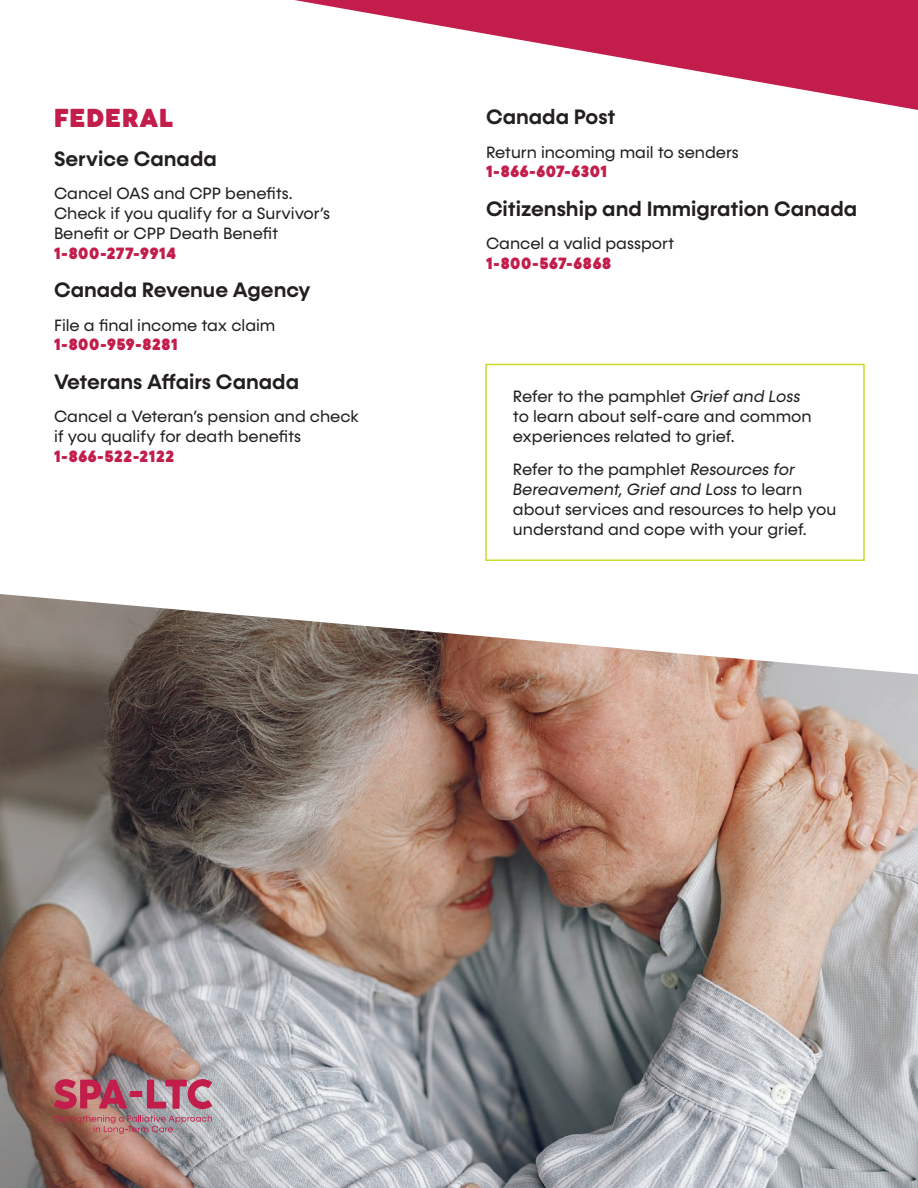
<style>
.page{position:relative;width:918px;height:1188px;background:#fff}
.page>*{position:absolute;margin:0;border:0;box-sizing:border-box;transform-origin:0 0}
.t1{font:900 25.5px "Cocogoose Classic";letter-spacing:.04em;color:#c31e4b}
.t2{font:600 21px "Konnect";color:#231f20}
.t3{font:16.5px/19.8px "Konnect";color:#231f20}
.t4{font:900 16.5px "Konnect";letter-spacing:.04em;color:#c31e4b}
.s1{font-style:italic}
</style>
<div class="page">
<img style="left:0;top:594px;width:918px;height:594px">
<svg style="left:54px;top:1079px;width:73px;height:30px;background:#b74d63"></svg>
<div style="left:130px;top:1091px;width:12px;height:6px;background:#c31e4b"></div>
<svg style="left:147px;top:1079px;width:65px;height:30px;background:#bd6b84"></svg>
<svg style="left:54px;top:1115px;width:158px;height:19px;background:#a97e80"></svg>
<svg style="left:294px;top:0;width:624px;height:110px"></svg>
<div style="left:485px;top:364px;width:380px;height:197px;border:2px solid #cadb2a"></div>
<h1 class="t1" style="left:54px;top:98px;width:121px">FEDERAL</h1>
<p class="t2" style="left:54px;top:146px;width:164px">Service Canada</p>
<p class="t3" style="left:54px;top:184px;width:278px">Cancel OAS and CPP benefits.<br>Check if you qualify for a Survivor’s<br>Benefit or CPP Death Benefit</p>
<p class="t4" style="left:54px;top:243px;width:124px">1-800-277-9914</p>
<p class="t2" style="left:54px;top:278px;width:258px">Canada Revenue Agency</p>
<p class="t3" style="left:54px;top:315px;width:223px">File a final income tax claim</p>
<p class="t4" style="left:54px;top:335px;width:125px">1-800-959-8281</p>
<p class="t2" style="left:54px;top:369px;width:247px">Veterans Affairs Canada</p>
<p class="t3" style="left:54px;top:407px;width:307px">Cancel a Veteran’s pension and check if you qualify for death benefits</p>
<p class="t4" style="left:54px;top:446px;width:122px">1-866-522-2122</p>
<p class="t2" style="left:486px;top:105px;width:131px">Canada Post</p>
<p class="t3" style="left:486px;top:142px;width:254px">Return incoming mail to senders</p>
<p class="t4" style="left:486px;top:162px;width:123px">1-866-607-6301</p>
<p class="t2" style="left:486px;top:197px;width:373px">Citizenship and Immigration Canada</p>
<p class="t3" style="left:486px;top:234px;width:190px">Cancel a valid passport</p>
<p class="t4" style="left:486px;top:254px;width:127px">1-800-567-6868</p>
<p class="t3" style="left:513px;top:387px;width:300px">Refer to the pamphlet <span class="s1">Grief and Loss </span>to learn about self-care and common experiences related to grief.</p>
<p class="t3" style="left:513px;top:460px;width:325px">Refer to the pamphlet <span class="s1">Resources for Bereavement, Grief and Loss</span> to learn about services and resources to help you understand and cope with your grief.</p>
</div>
